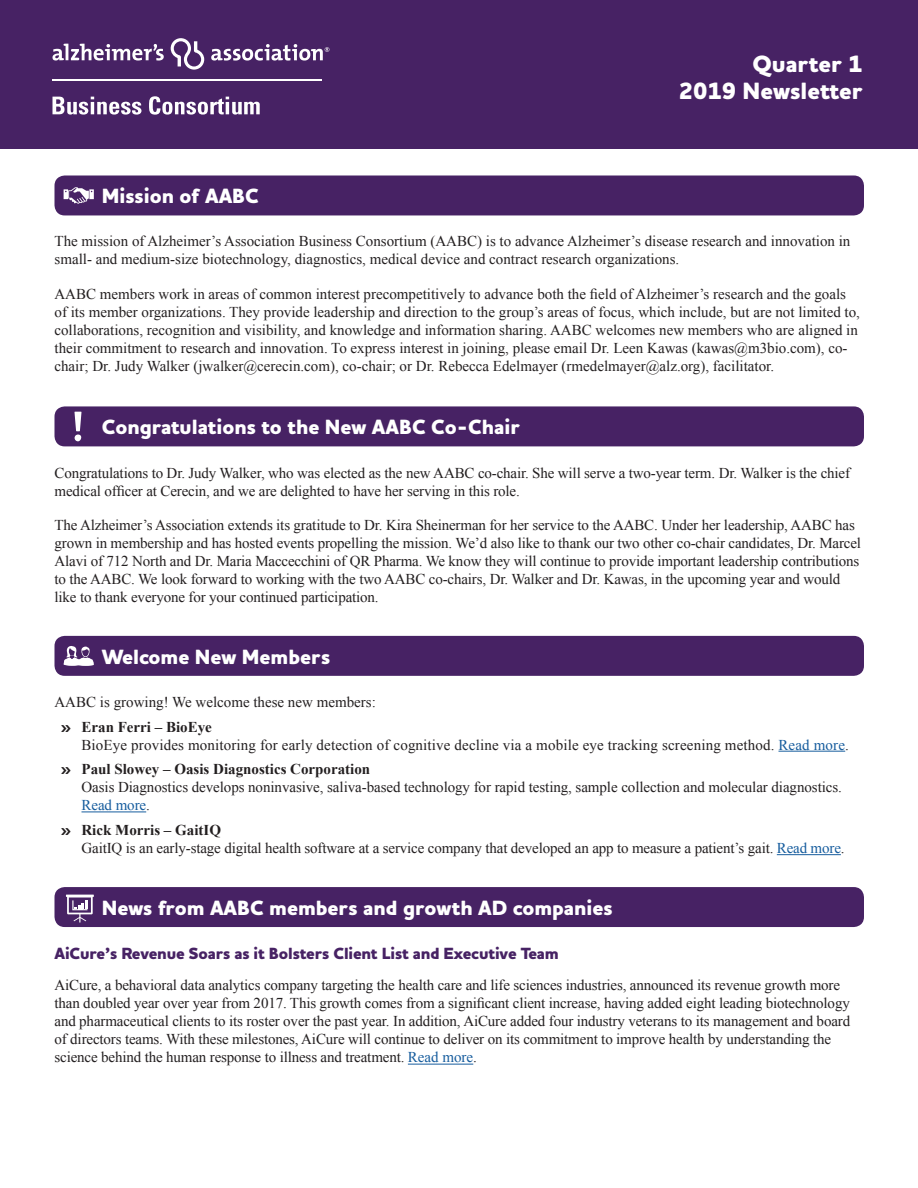
<style>
.page{position:relative;width:918px;height:1188px;background:#fff}
.page>*{position:absolute;margin:0;border:0;box-sizing:border-box;transform-origin:0 0}
.t1{font:800 24px/27px "Houschka Alt Pro";color:#fff;text-align:right}
.t2{font:800 21px "Houschka Alt Pro";color:#fff}
.t3{font:800 16.5px "Houschka Alt Pro";letter-spacing:-.01em;color:#472264}
.t4{font:15px/18px "Times New Roman";letter-spacing:-.01em;color:#231f20}
.t5{font:15px/18px "Times New Roman";letter-spacing:.01em;color:#231f20}
.s1{font-family:"Houschka Alt Pro";font-weight:700}
.s2{font-weight:700}
.s3{color:#175d9e}
</style>
<div class="page">
<div style="left:0;top:0;width:918px;height:148px;background:#472264"></div>
<hr style="left:779px;top:751px;width:66px;height:1px;background:#175d9e">
<hr style="left:82px;top:812px;width:64px;height:1px;background:#175d9e">
<hr style="left:777px;top:854px;width:64px;height:1px;background:#175d9e">
<div style="left:55px;top:176px;width:809px;height:39px;background:#472264;border-radius:10px"></div>
<div style="left:55px;top:636px;width:809px;height:40px;background:#472264;border-radius:10px"></div>
<hr style="left:408px;top:1064px;width:65px;height:1px;background:#175d9e">
<div style="left:55px;top:887px;width:809px;height:40px;background:#472264;border-radius:10px"></div>
<svg style="left:171px;top:38px;width:33px;height:32px"></svg>
<svg style="left:53px;top:44px;width:111px;height:17px"></svg>
<svg style="left:211px;top:44px;width:118px;height:17px"></svg>
<hr style="left:52px;top:79px;width:270px;height:2px;background:#fff">
<svg style="left:52px;top:97px;width:89px;height:18px"></svg>
<svg style="left:149px;top:96px;width:111px;height:19px"></svg>
<div style="left:89px;top:189px;width:5px;height:10px;background:#fff"></div>
<hr style="left:64px;top:189px;width:4px;height:10px;background:#fff">
<svg style="left:65px;top:187px;width:27px;height:17px"></svg>
<svg style="left:66px;top:895px;width:28px;height:28px"></svg>
<svg style="left:64px;top:646px;width:30px;height:20px"></svg>
<div style="left:55px;top:406px;width:809px;height:40px;background:#472264;border-radius:10px"></div>
<svg style="left:74px;top:412px;width:8px;height:29px"></svg>
<p class="t2" style="left:102px;top:183px;width:159px">Mission of AABC</p>
<p class="t1" style="left:679px;top:51px;width:185px">Quarter 1<br>2019 Newsletter</p>
<p class="t4" style="left:55px;top:232px;width:797px">The mission of Alzheimer’s Association Business Consortium (AABC) is to advance Alzheimer’s disease research and innovation in small- and medium-size biotechnology, diagnostics, medical device and contract research organizations.</p>
<p class="t4" style="left:55px;top:285px;width:807px">AABC members work in areas of common interest precompetitively to advance both the field of Alzheimer’s research and the goals of its member organizations. They provide leadership and direction to the group’s areas of focus, which include, but are not limited to, collaborations, recognition and visibility, and knowledge and information sharing. AABC welcomes new members who are aligned in their commitment to research and innovation. To express interest in joining, please email Dr. Leen Kawas (kawas@m3bio.com), co&shy;chair; Dr. Judy Walker (jwalker@cerecin.com), co-chair; or Dr. Rebecca Edelmayer (rmedelmayer@alz.org), facilitator.</p>
<p class="t2" style="left:102px;top:414px;width:420px">Congratulations to the New AABC Co-Chair</p>
<p class="t4" style="left:55px;top:463px;width:797px">Congratulations to Dr. Judy Walker, who was elected as the new AABC co-chair. She will serve a two-year term. Dr. Walker is the chief medical officer at Cerecin, and we are delighted to have her serving in this role.</p>
<p class="t4" style="left:55px;top:516px;width:808px">The Alzheimer’s Association extends its gratitude to Dr. Kira Sheinerman for her service to the AABC. Under her leadership, AABC has grown in membership and has hosted events propelling the mission. We’d also like to thank our two other co-chair candidates, Dr. Marcel Alavi of 712 North and Dr. Maria Maccecchini of QR Pharma. We know they will continue to provide important leadership contributions to the AABC. We look forward to working with the two AABC co-chairs, Dr. Walker and Dr. Kawas, in the upcoming year and would like to thank everyone for your continued participation.</p>
<p class="t2" style="left:102px;top:643px;width:230px">Welcome New Members</p>
<p class="t4" style="left:55px;top:693px;width:323px">AABC is growing! We welcome these new members:</p>
<p class="t5" style="left:82px;top:717px;width:769px;text-indent:-20px"><span class="s1">»</span> <span class="s2">Eran Ferri – BioEye<br></span>BioEye provides monitoring for early detection of cognitive decline via a mobile eye tracking screening method. <span class="s3">Read more</span>.</p>
<p class="t4" style="left:82px;top:760px;width:762px;text-indent:-20px"><span class="s1">»</span> <span class="s2">Paul Slowey – Oasis Diagnostics Corporation<br></span>Oasis Diagnostics develops noninvasive, saliva-based technology for rapid testing, sample collection and molecular diagnostics.<br><span class="s3">Read more</span>.</p>
<p class="t4" style="left:82px;top:821px;width:765px;text-indent:-20px"><span class="s1">»</span> <span class="s2">Rick Morris – GaitIQ<br></span>GaitIQ is an early-stage digital health software at a service company that developed an app to measure a patient’s gait. <span class="s3">Read more</span>.</p>
<p class="t2" style="left:102px;top:894px;width:513px">News from AABC members and growth AD companies</p>
<p class="t3" style="left:55px;top:943px;width:506px">AiCure’s Revenue Soars as it Bolsters Client List and Executive Team</p>
<p class="t4" style="left:55px;top:976px;width:797px">AiCure, a behavioral data analytics company targeting the health care and life sciences industries, announced its revenue growth more than doubled year over year from 2017. This growth comes from a significant client increase, having added eight leading biotechnology and pharmaceutical clients to its roster over the past year. In addition, AiCure added four industry veterans to its management and board of directors teams. With these milestones, AiCure will continue to deliver on its commitment to improve health by understanding the science behind the human response to illness and treatment. <span class="s3">Read more</span>.</p>
</div>
